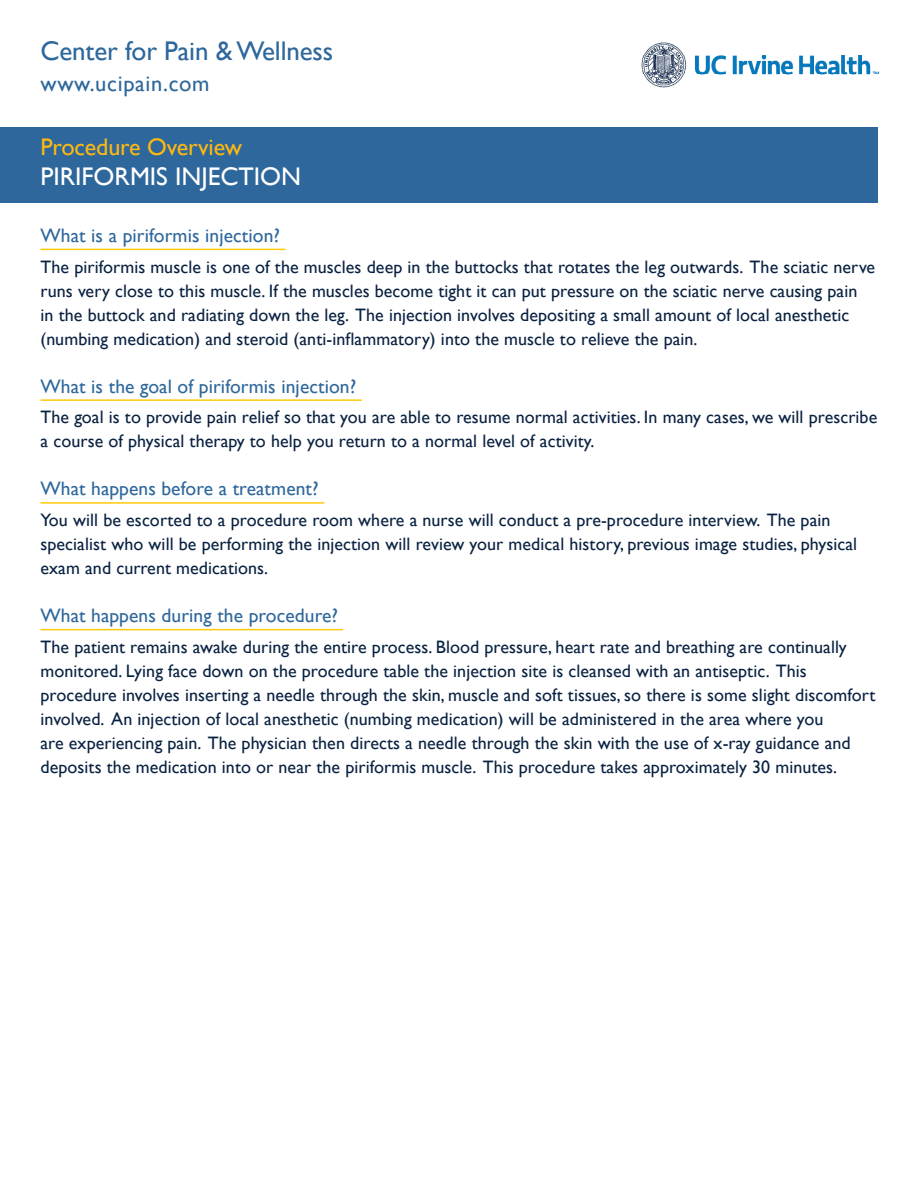
<style>
.page{position:relative;width:918px;height:1188px;background:#fff}
.page>*{position:absolute;margin:0;border:0;box-sizing:border-box;transform-origin:0 0}
.t1{font:27px "Gill Sans";letter-spacing:-.005em;color:#2e679b}
.t2{font:25.5px "Gill Sans";color:#fff}
.t3{font:24px "Gill Sans";letter-spacing:-.005em;color:#fcb814}
.t4{font:22.5px "Gill Sans";letter-spacing:.03em;color:#2e679b}
.after_title_spacing{font:19.5px "Gill Sans";letter-spacing:.005em;color:#2e679b}
.t5{font:18px/24px "Gill Sans";letter-spacing:.005em;color:#0a2242}
</style>
<div class="page">
<div style="left:0;top:127px;width:878px;height:75px;background:#2e679b"></div>
<img style="left:641px;top:42px;width:239px;height:46px">
<hr style="left:40px;top:249px;width:246px;height:1px;background:#feca0a">
<hr style="left:40px;top:399px;width:322px;height:2px;background:#feca0a">
<hr style="left:40px;top:502px;width:284px;height:2px;background:#feca0a">
<hr style="left:40px;top:629px;width:303px;height:1px;background:#feca0a">
<p class="t1" style="left:40px;top:35px;width:294px">Center for Pain &amp; Wellness</p>
<p class="t4" style="left:40px;top:70px;width:171px">www.ucipain.com</p>
<p class="t3" style="left:40px;top:133px;width:203px">Procedure Overview</p>
<p class="t2" style="left:40px;top:162px;width:262px">PIRIFORMIS INJECTION</p>
<p class="after_title_spacing" style="left:40px;top:224px;width:241px">What is a piriformis injection?</p>
<p class="t5" style="left:40px;top:254px;width:836px">The piriformis muscle is one of the muscles deep in the buttocks that rotates the leg outwards. The sciatic nerve runs very close to this muscle. If the muscles become tight it can put pressure on the sciatic nerve causing pain<br>in the buttock and radiating down the leg. The injection involves depositing a small amount of local anesthetic (numbing medication) and steroid (anti-inflammatory) into the muscle to relieve the pain.</p>
<p class="after_title_spacing" style="left:40px;top:375px;width:317px">What is the goal of piriformis injection?</p>
<p class="t5" style="left:40px;top:405px;width:838px">The goal is to provide pain relief so that you are able to resume normal activities. In many cases, we will prescribe a course of physical therapy to help you return to a normal level of activity.</p>
<p class="after_title_spacing" style="left:40px;top:477px;width:280px">What happens before a treatment?</p>
<p class="t5" style="left:40px;top:508px;width:818px">You will be escorted to a procedure room where a nurse will conduct a pre-procedure interview. The pain specialist who will be performing the injection will review your medical history, previous image studies, physical exam and current medications.</p>
<p class="after_title_spacing" style="left:40px;top:604px;width:299px">What happens during the procedure?</p>
<p class="t5" style="left:40px;top:635px;width:836px">The patient remains awake during the entire process. Blood pressure, heart rate and breathing are continually monitored. Lying face down on the procedure table the injection site is cleansed with an antiseptic. This procedure involves inserting a needle through the skin, muscle and soft tissues, so there is some slight discomfort involved. An injection of local anesthetic (numbing medication) will be administered in the area where you<br>are experiencing pain. The physician then directs a needle through the skin with the use of x-ray guidance and deposits the medication into or near the piriformis muscle. This procedure takes approximately 30 minutes.</p>
</div>
